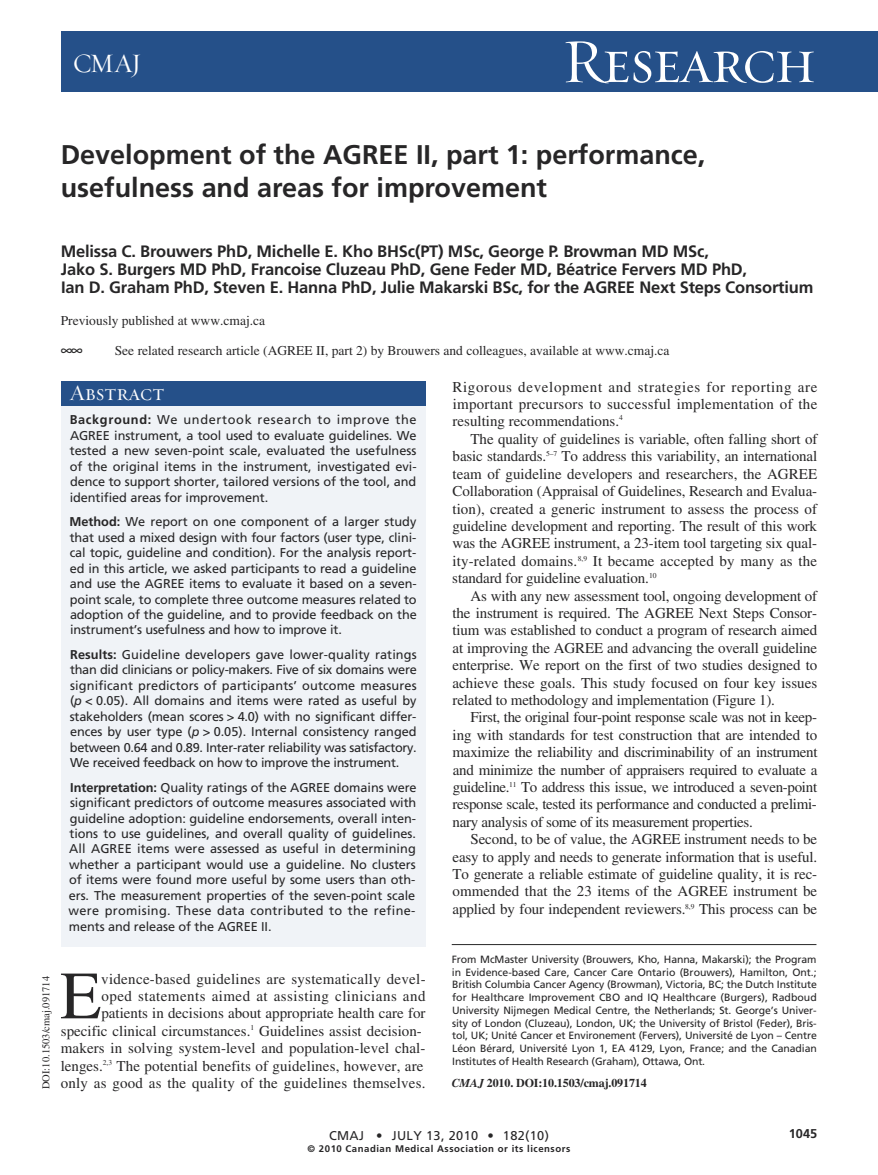
<style>
.page{position:relative;width:878px;height:1175px;background:#fff}
.page>*{position:absolute;margin:0;border:0;box-sizing:border-box;transform-origin:0 0}
.t1{font:67.5px "Times";color:#272627}
.t2{font:63px "Requiem Display HTF Small Caps";letter-spacing:-.035em;color:#fff}
.t3{font:700 27px/33px "Frutiger";color:#272627}
.t4{font:27px "Requiem Display HTF Roman";color:#fff}
.t5{font:22.5px "Requiem Display HTF Small Caps";color:#fff}
.t6{font:700 16.5px/18px "Frutiger";letter-spacing:-.01em;color:#272627}
.t7{font:16.5px "Quadraat Sans Caps Expert";color:#272627}
.t8{font:15px/17.4px "Times";color:#272627;text-align:justify}
.t9{font:13.5px "Times";color:#272627}
.t10{font:12.75px/15.5px "Frutiger";letter-spacing:-.005em;color:#272627;text-align:justify}
.t11{font:12.75px "Frutiger";letter-spacing:.025em;color:#272627}
.t12{font:700 12.75px "Frutiger";color:#272627}
.t13{font:700 12px "Times";letter-spacing:-.01em;color:#272627}
.t14{font:10.5px/12.8px "Frutiger";letter-spacing:-.01em;color:#272627;text-align:justify}
.t15{font:10.5px "Times";color:#272627}
.t16{font:700 9.6px "Frutiger";letter-spacing:.055em;color:#272627}
.s1{font-weight:700}
.s2{font-style:italic}
</style>
<div class="page">
<div style="left:61px;top:32px;width:817px;height:60px;background:#255089"></div>
<hr style="left:452px;top:944px;width:364px;height:1px;background:#272627">
<div style="left:61px;top:381px;width:364px;height:565px;background:#f0f3f7"></div>
<div style="left:61px;top:381px;width:364px;height:25px;background:#255089"></div>
<h3 class="t4" style="left:73px;top:47px;width:70px">CMAJ</h3>
<h2 class="t2" style="left:561px;top:23px;width:256px">Research</h2>
<h3 class="t3" style="left:61px;top:140px;width:646px">Development of the AGREE II, part 1: performance, usefulness and areas for improvement</h3>
<p class="t6" style="left:61px;top:244px;width:754px">Melissa C. Brouwers PhD, Michelle E. Kho BHSc(PT) MSc, George P. Browman MD MSc,<br>Jako S. Burgers MD PhD, Francoise Cluzeau PhD, Gene Feder MD, Béatrice Fervers MD PhD,<br>Ian D. Graham PhD, Steven E. Hanna PhD, Julie Makarski BSc, for the AGREE Next Steps Consortium</p>
<p class="t9" style="left:61px;top:316px;width:206px">Previously published at www.cmaj.ca</p>
<p class="t7" style="left:61px;top:341px;width:23px">@@</p>
<p class="t9" style="left:115px;top:346px;width:556px">See related research article (AGREE II, part 2) by Brouwers and colleagues, available at www.cmaj.ca</p>
<h3 class="t5" style="left:70px;top:379px;width:96px">Abstract</h3>
<p class="t10" style="left:70px;top:413px;width:348px"><span class="s1">Background:</span> We undertook research to improve the AGREE instrument, a tool used to evaluate guidelines. We tested a new seven-point scale, evaluated the usefulness of the original items in the instrument, investigated evi&shy;dence to support shorter, tailored versions of the tool, and identified areas for improvement.</p>
<p class="t10" style="left:69px;top:515px;width:349px"><span class="s1">Method:</span> We report on one component of a larger study that used a mixed design with four factors (user type, clini&shy;cal topic, guideline and condition). For the analysis report - ed in this article, we asked participants to read a guideline and use the AGREE items to evaluate it based on a seven&shy;point scale, to complete three outcome measures related to adoption of the guideline, and to provide feedback on the instrument’s usefulness and how to improve it.</p>
<p class="t10" style="left:70px;top:647px;width:348px"><span class="s1">Results:</span> Guideline developers gave lower-quality ratings than did clinicians or policy-makers. Five of six domains were significant predictors of participants’ outcome measures (<span class="s2">p</span> &lt; 0.05). All domains and items were rated as useful by stakeholders (mean scores &gt; 4.0) with no significant differ&shy;ences by user type (<span class="s2">p</span> &gt; 0.05). Internal consistency ranged between 0.64 and 0.89. Inter-rater reliability was satisfactory.<br>We received feedback on how to improve the instrument.</p>
<p class="t10" style="left:69px;top:780px;width:349px"><span class="s1">Interpretation:</span> Quality ratings of the AGREE domains were significant predictors of outcome measures associated with guideline adoption: guideline endorsements, overall inten&shy;tions to use guidelines, and overall quality of guidelines.<br>All AGREE items were assessed as useful in determining whether a participant would use a guideline. No clusters of items were found more useful by some users than oth&shy;ers. The measurement properties of the seven-point scale were promising. These data contributed to the refine&shy;ments and release of the AGREE II.</p>
<p class="t8" style="left:452px;top:379px;width:366px">Rigorous development and strategies for reporting are important precursors to successful implementation of the resulting recommendations.<sup>4</sup></p>
<p class="t8" style="left:452px;top:432px;width:366px;text-indent:18px">The quality of guidelines is variable, often falling short of basic standards.<sup>5–7</sup> To address this variability, an international team of guideline developers and researchers, the AGREE Collaboration (Appraisal of Guidelines, Research and Evalua&shy;tion), created a generic instrument to assess the process of guideline development and reporting. The result of this work was the AGREE instrument, a 23-item tool targeting six qual&shy;ity-related domains.<sup>8,9</sup> It became accepted by many as the standard for guideline evaluation.<sup>10</sup></p>
<p class="t8" style="left:452px;top:588px;width:366px;text-indent:18px">As with any new assessment tool, ongoing development of the instrument is required. The AGREE Next Steps Consor&shy;tium was established to conduct a program of research aimed at improving the AGREE and advancing the overall guideline enterprise. We report on the first of two studies designed to achieve these goals. This study focused on four key issues related to methodology and implementation (Figure 1).</p>
<p class="t8" style="left:452px;top:710px;width:366px;text-indent:18px">First, the original four-point response scale was not in keep&shy;ing with standards for test construction that are intended to maximize the reliability and discriminability of an instrument and minimize the number of appraisers required to evaluate a guideline.<sup>11</sup> To address this issue, we introduced a seven-point response scale, tested its performance and conducted a prelimi&shy;nary analysis of some of its measurement properties.</p>
<p class="t8" style="left:452px;top:832px;width:366px;text-indent:18px">Second, to be of value, the AGREE instrument needs to be easy to apply and needs to generate information that is useful.<br>To generate a reliable estimate of guideline quality, it is rec&shy;ommended that the 23 items of the AGREE instrument be applied by four independent reviewers.<sup>8,9</sup> This process can be</p>
<p class="t15" style="left:42px;top:1089px;width:115px;rotate:-90deg">DOI:10.1503/cmaj.091714</p>
<p class="t8" style="left:61px;top:971px;width:366px;text-align:right">vidence-based guidelines are systematically devel-<br>oped statements aimed at assisting clinicians and patients in decisions about appropriate health care for specific clinical circumstances.<sup>1</sup> Guidelines assist decision&shy;makers in solving system-level and population-level chal&shy;lenges.<sup>2,3</sup> The potential benefits of guidelines, however, are only as good as the quality of the guidelines themselves.</p>
<h1 class="t1" style="left:60px;top:972px;width:43px">E</h1>
<p class="t14" style="left:452px;top:953px;width:367px">From McMaster University (Brouwers, Kho, Hanna, Makarski); the Program in Evidence-based Care, Cancer Care Ontario (Brouwers), Hamilton, Ont.; British Columbia Cancer Agency (Browman), Victoria, BC; the Dutch Institute for Healthcare Improvement CBO and IQ Healthcare (Burgers), Radboud University Nijmegen Medical Centre, the Netherlands; St. George’s Univer&shy;sity of London (Cluzeau), London, UK; the University of Bristol (Feder), Bris&shy;tol, UK; Unité Cancer et Environement (Fervers), Université de Lyon – Centre Léon Bérard, Université Lyon 1, EA 4129, Lyon, France; and the Canadian Institutes of Health Re search (Graham), Ottawa, Ont.</p>
<p class="t13" style="left:452px;top:1079px;width:196px"><span class="s2">CMAJ</span> 2010. DOI:10.1503/cmaj.091714</p>
<p class="t11" style="left:329px;top:1130px;width:221px">CMAJ • JULY 13, 2010 • 182(10)</p>
<p class="t16" style="left:307px;top:1145px;width:264px">© 2010 Canadian Medical Association or its licensors</p>
<p class="t12" style="left:788px;top:1128px;width:30px">1045</p>
</div>
